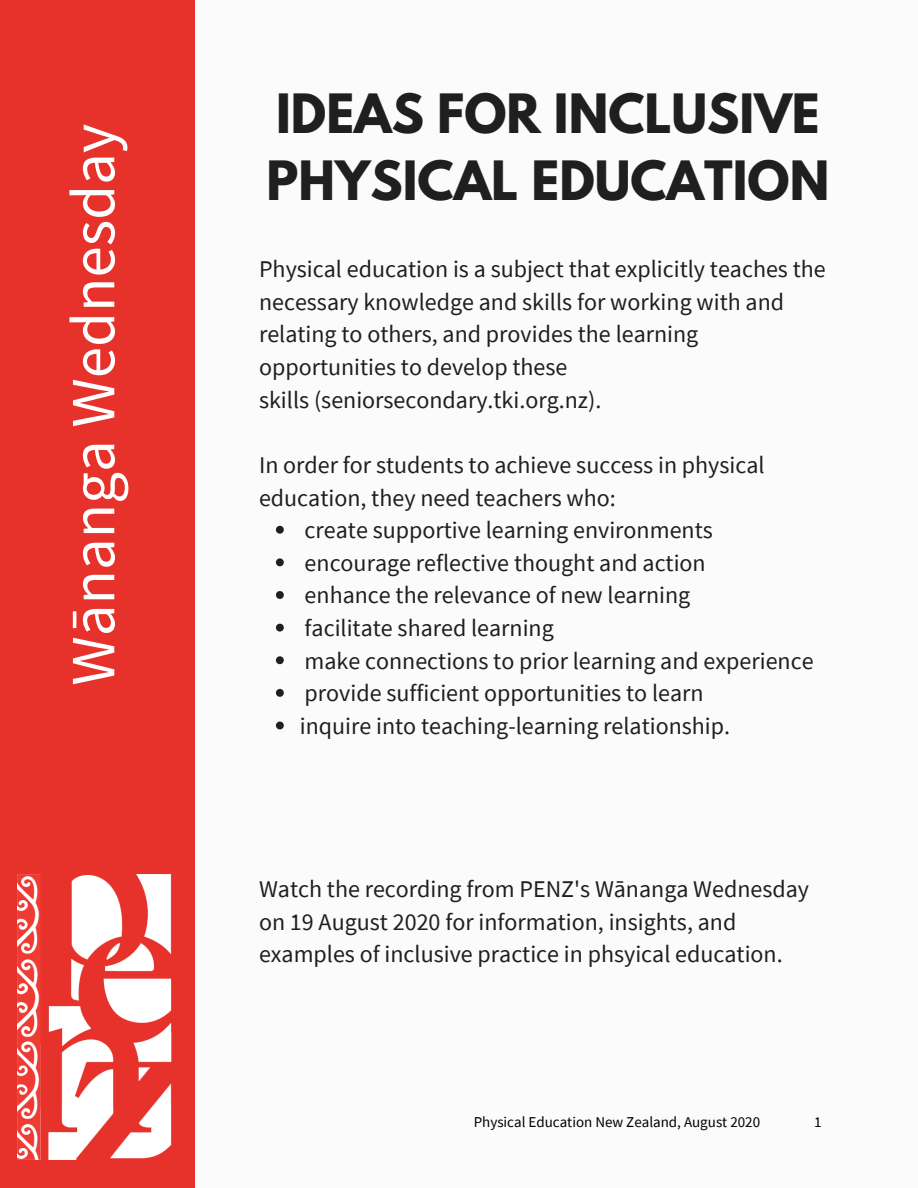
<style>
.page{position:relative;width:918px;height:1188px;background:#fbfbfb}
.page>*{position:absolute;margin:0;border:0;box-sizing:border-box;transform-origin:0 0}
.t1{font:63px "Source Sans Pro";color:#fff}
.t2{font:700 48px/66.3px "League Spartan";color:#1f1f1f}
.t3{font:24px/32.7px "Source Sans Pro";color:#1f1f1f}
.t4{font:15px "Source Sans Pro";color:#000}
</style>
<div class="page">
<svg style="left:276px;top:526px;width:8px;height:8px"></svg>
<svg style="left:276px;top:558px;width:8px;height:8px"></svg>
<svg style="left:276px;top:591px;width:8px;height:8px"></svg>
<svg style="left:276px;top:624px;width:8px;height:8px"></svg>
<svg style="left:276px;top:656px;width:8px;height:8px"></svg>
<svg style="left:276px;top:689px;width:8px;height:8px"></svg>
<svg style="left:276px;top:722px;width:8px;height:7px"></svg>
<div style="left:0;top:0;width:194px;height:1188px;background:#e6322b"></div>
<img style="left:18px;top:875px;width:154px;height:284px">
<h1 class="t1" style="left:52px;top:686px;width:564px;rotate:-90deg">Wānanga Wednesday</h1>
<h2 class="t2" style="left:267px;top:87px;width:564px">IDEAS FOR INCLUSIVE<br>PHYSICAL EDUCATION</h2>
<p class="t3" style="left:259px;top:252px;width:568px">Physical education is a subject that explicitly teaches the necessary knowledge and skills for working with and relating to others, and provides the learning opportunities to develop these<br>skills (seniorsecondary.tki.org.nz).</p>
<p class="t3" style="left:259px;top:448px;width:507px">In order for students to achieve success in physical education, they need teachers who:</p>
<p class="t3" style="left:300px;top:513px;width:515px">create supportive learning environments encourage reflective thought and action<br>enhance the relevance of new learning<br>facilitate shared learning<br>make connections to prior learning and experience provide sufficient opportunities to learn<br>inquire into teaching-learning relationship.</p>
<p class="t3" style="left:259px;top:872px;width:552px">Watch the recording from PENZ's Wānanga Wednesday on 19 August 2020 for information, insights, and examples of inclusive practice in phsyical education.</p>
<p class="t4" style="left:474px;top:1112px;width:288px">Physical Education New Zealand, August 2020</p>
<p class="t4" style="left:814px;top:1112px;width:9px">1</p>
</div>
